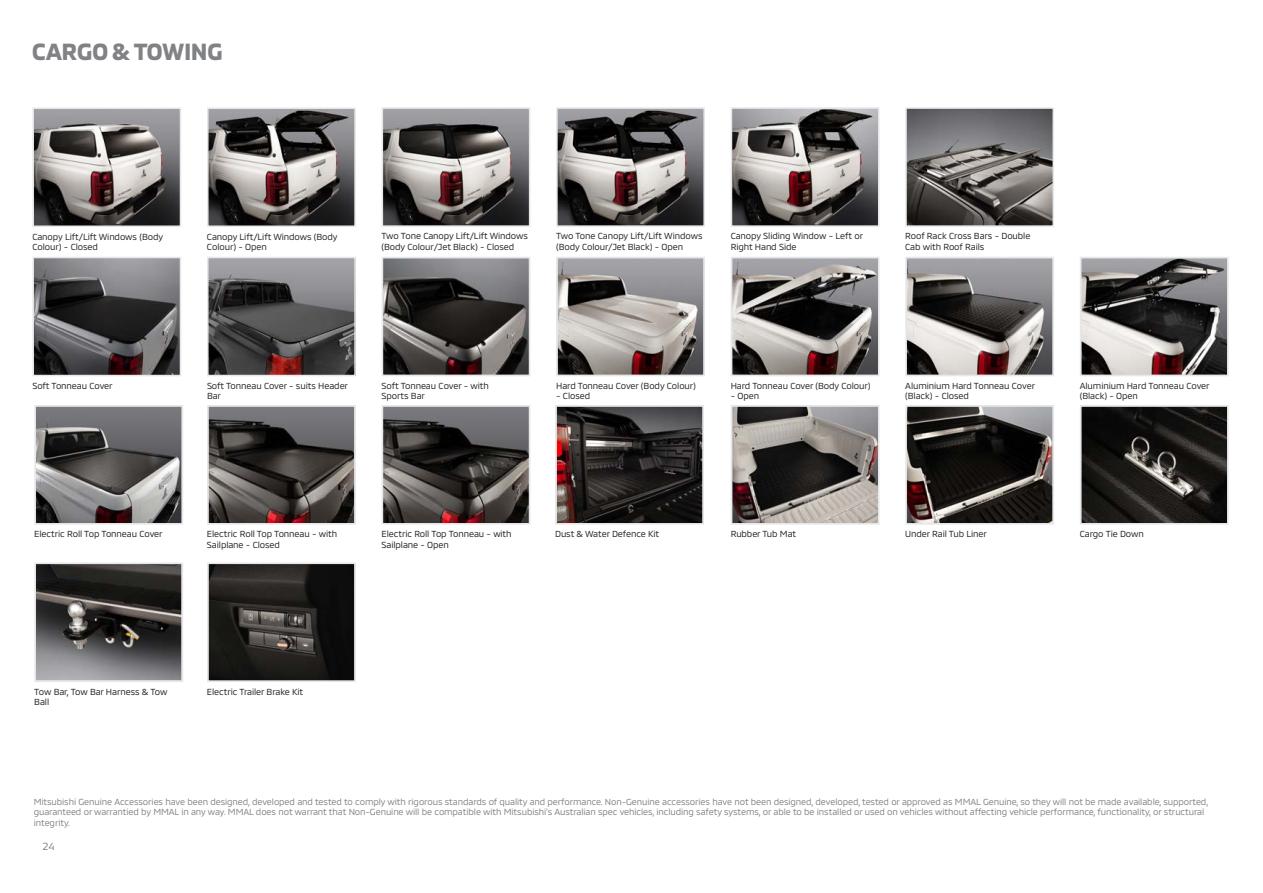
<style>
.page{position:relative;width:1263px;height:893px;background:#fff}
.page>*{position:absolute;margin:0;border:0;box-sizing:border-box;transform-origin:0 0}
.t1{font:700 24px "MMC";letter-spacing:-.02em;color:#808285}
.t2{font:10.5px "MMC";color:#808285}
.t3{font:9px/10.5px "MMC";letter-spacing:-.01em;color:#231f20}
.t4{font:9px/10.5px "MMC";letter-spacing:-.01em;color:#808285}
</style>
<div class="page">
<img style="left:385px;top:110px;width:142px;height:114px">
<div style="left:382px;top:107px;width:148px;height:120px;border:2px solid #e6e7e9"></div>
<img style="left:210px;top:260px;width:143px;height:113px">
<div style="left:207px;top:257px;width:149px;height:119px;border:2px solid #e6e7e9"></div>
<img style="left:210px;top:110px;width:143px;height:114px">
<div style="left:207px;top:107px;width:149px;height:120px;border:2px solid #e6e7e9"></div>
<img style="left:559px;top:110px;width:143px;height:114px">
<div style="left:556px;top:107px;width:149px;height:120px;border:2px solid #e6e7e9"></div>
<img style="left:734px;top:110px;width:142px;height:114px">
<div style="left:731px;top:107px;width:148px;height:120px;border:2px solid #e6e7e9"></div>
<img style="left:908px;top:110px;width:143px;height:114px">
<div style="left:905px;top:107px;width:149px;height:120px;border:2px solid #e6e7e9"></div>
<img style="left:35px;top:260px;width:143px;height:113px">
<div style="left:32px;top:257px;width:149px;height:119px;border:2px solid #e6e7e9"></div>
<img style="left:211px;top:409px;width:141px;height:112px">
<div style="left:207px;top:405px;width:149px;height:120px;border:2px solid #e6e7e9"></div>
<img style="left:38px;top:566px;width:141px;height:112px">
<div style="left:34px;top:562px;width:149px;height:120px;border:2px solid #e6e7e9"></div>
<img style="left:211px;top:566px;width:141px;height:112px">
<div style="left:207px;top:562px;width:149px;height:120px;border:2px solid #e6e7e9"></div>
<img style="left:385px;top:409px;width:142px;height:112px">
<div style="left:382px;top:405px;width:148px;height:120px;border:2px solid #e6e7e9"></div>
<img style="left:559px;top:409px;width:141px;height:112px">
<div style="left:555px;top:405px;width:149px;height:120px;border:2px solid #e6e7e9"></div>
<img style="left:38px;top:409px;width:141px;height:112px">
<div style="left:34px;top:405px;width:149px;height:120px;border:2px solid #e6e7e9"></div>
<img style="left:734px;top:409px;width:142px;height:112px">
<div style="left:731px;top:405px;width:148px;height:120px;border:2px solid #e6e7e9"></div>
<img style="left:909px;top:409px;width:141px;height:112px">
<div style="left:906px;top:406px;width:147px;height:118px;border:2px solid #e6e7e9"></div>
<div style="left:905px;top:405px;width:149px;height:120px;border:2px solid #e6e7e9"></div>
<img style="left:385px;top:260px;width:142px;height:113px">
<div style="left:382px;top:257px;width:148px;height:119px;border:2px solid #e6e7e9"></div>
<img style="left:560px;top:260px;width:141px;height:113px">
<div style="left:556px;top:257px;width:149px;height:119px;border:2px solid #e6e7e9"></div>
<img style="left:734px;top:260px;width:142px;height:113px">
<div style="left:731px;top:257px;width:148px;height:119px;border:2px solid #e6e7e9"></div>
<img style="left:909px;top:260px;width:141px;height:113px">
<div style="left:905px;top:257px;width:149px;height:119px;border:2px solid #e6e7e9"></div>
<img style="left:1083px;top:260px;width:142px;height:113px">
<div style="left:1080px;top:257px;width:149px;height:119px;border:2px solid #e6e7e9"></div>
<img style="left:35px;top:110px;width:143px;height:114px">
<div style="left:32px;top:107px;width:149px;height:120px;border:2px solid #e6e7e9"></div>
<img style="left:1083px;top:409px;width:142px;height:112px">
<div style="left:1080px;top:405px;width:149px;height:120px;border:2px solid #e6e7e9"></div>
<h1 class="t1" style="left:32px;top:32px;width:193px">CARGO &amp; TOWING</h1>
<p class="t3" style="left:32px;top:230px;width:132px">Canopy Lift/Lift Windows (Body<br>Colour) - Closed</p>
<p class="t3" style="left:382px;top:230px;width:148px">Two Tone Canopy Lift/Lift Windows (Body Colour/Jet Black) - Closed</p>
<p class="t3" style="left:556px;top:230px;width:148px">Two Tone Canopy Lift/Lift Windows (Body Colour/Jet Black) - Open</p>
<p class="t3" style="left:731px;top:230px;width:134px">Canopy Sliding Window - Left or<br>Right Hand Side</p>
<p class="t3" style="left:905px;top:230px;width:127px">Roof Rack Cross Bars - Double<br>Cab with Roof Rails</p>
<p class="t3" style="left:207px;top:230px;width:132px">Canopy Lift/Lift Windows (Body<br>Colour) - Open</p>
<p class="t3" style="left:32px;top:379px;width:82px">Soft Tonneau Cover</p>
<p class="t3" style="left:731px;top:379px;width:141px">Hard Tonneau Cover (Body Colour)</p>
<p class="t3" style="left:731px;top:390px;width:30px">- Open</p>
<p class="t3" style="left:905px;top:379px;width:131px">Aluminium Hard Tonneau Cover (Black) - Closed</p>
<p class="t3" style="left:1080px;top:379px;width:131px">Aluminium Hard Tonneau Cover (Black) - Open</p>
<p class="t3" style="left:207px;top:379px;width:143px">Soft Tonneau Cover - suits Header<br>Bar</p>
<p class="t3" style="left:556px;top:379px;width:141px">Hard Tonneau Cover (Body Colour)</p>
<p class="t3" style="left:382px;top:379px;width:109px">Soft Tonneau Cover - with<br>Sports Bar</p>
<p class="t3" style="left:556px;top:390px;width:36px">- Closed</p>
<p class="t3" style="left:34px;top:528px;width:130px">Electric Roll Top Tonneau Cover</p>
<p class="t3" style="left:555px;top:528px;width:106px">Dust &amp; Water Defence Kit</p>
<p class="t3" style="left:207px;top:528px;width:132px">Electric Roll Top Tonneau - with<br>Sailplane - Closed</p>
<p class="t3" style="left:382px;top:528px;width:132px">Electric Roll Top Tonneau - with<br>Sailplane - Open</p>
<p class="t3" style="left:731px;top:527px;width:67px">Rubber Tub Mat</p>
<p class="t3" style="left:905px;top:527px;width:83px">Under Rail Tub Liner</p>
<p class="t3" style="left:1080px;top:528px;width:66px">Cargo Tie Down</p>
<p class="t3" style="left:34px;top:685px;width:135px">Tow Bar, Tow Bar Harness &amp; Tow<br>Ball</p>
<p class="t3" style="left:207px;top:685px;width:98px">Electric Trailer Brake Kit</p>
<p class="t4" style="left:34px;top:795px;width:1176px">Mitsubishi Genuine Accessories have been designed, developed and tested to comply with rigorous standards of quality and performance. Non-Genuine accessories have not been designed, developed, tested or approved as MMAL Genuine, so they will not be made available, supported, guaranteed or warrantied by MMAL in any way. MMAL does not warrant that Non-Genuine will be compatible with Mitsubishi’s Australian spec vehicles, including safety systems, or able to be installed or used on vehicles without affecting vehicle performance, functionality, or structural integrity.</p>
<p class="t2" style="left:43px;top:838px;width:13px">24</p>
</div>
